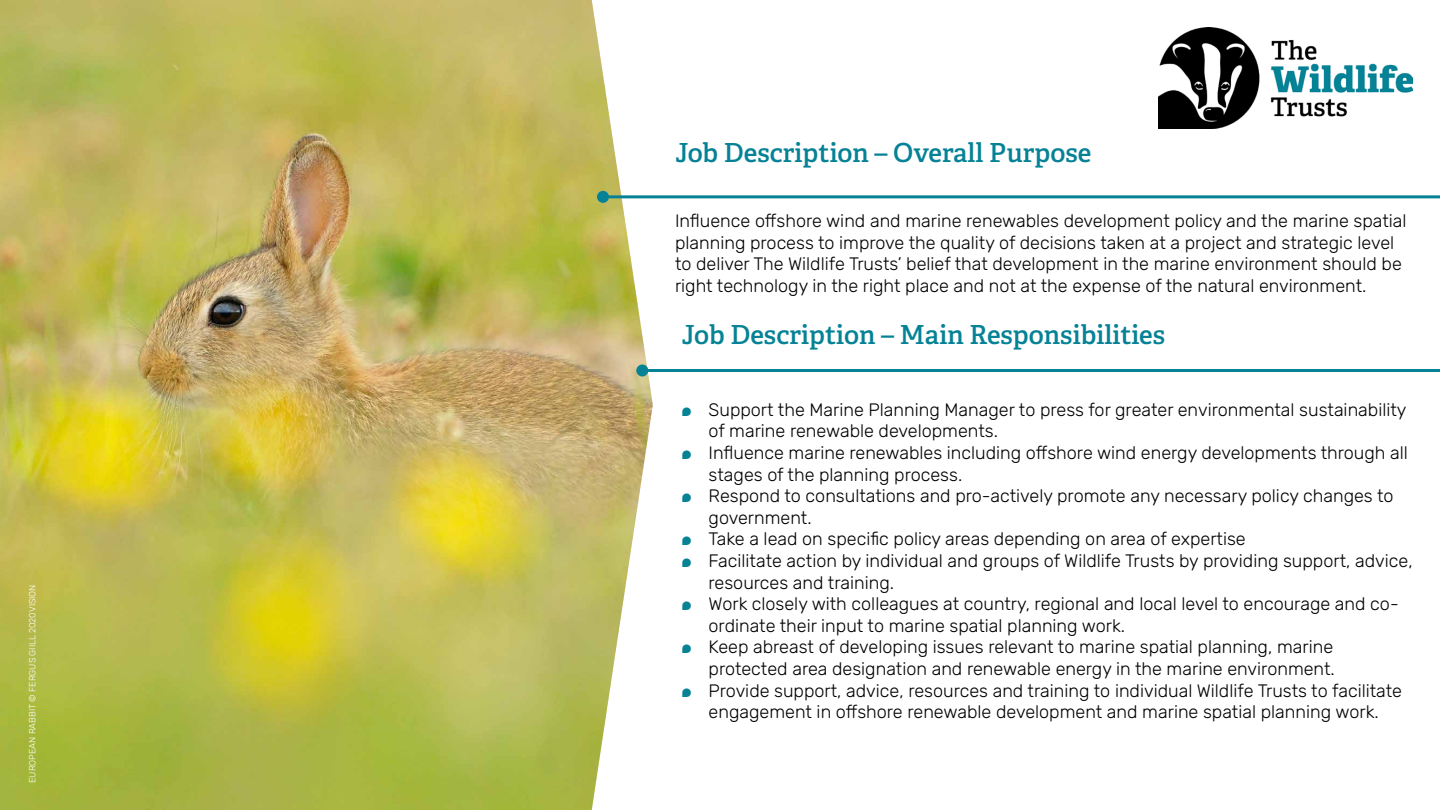
<style>
.page{position:relative;width:1440px;height:810px;background:#fff}
.page>*{position:absolute;margin:0;border:0;box-sizing:border-box;transform-origin:0 0}
.t1{font:600 26.25px "Adelle";color:#058295}
.t2{font:300 18px/21.6px "Rubik";color:#000}
.t3{font:300 9px "Rubik";color:#fff}
.s1{color:#058295}
</style>
<div class="page">
<img style="left:0;top:0;width:653px;height:810px">
<img style="left:1159px;top:27px;width:254px;height:101px">
<hr style="left:603px;top:195px;width:837px;height:3px;background:#058295">
<div style="left:597px;top:191px;width:12px;height:12px;background:#058295;border-radius:50%"></div>
<hr style="left:642px;top:369px;width:798px;height:3px;background:#058295">
<div style="left:636px;top:364px;width:12px;height:12px;background:#058295;border-radius:50%"></div>
<p class="t3" style="left:27px;top:783px;width:200px;rotate:-90deg">EUROPEAN RABBIT © FERGUS GIILL 2020VISION</p>
<h1 class="t1" style="left:675px;top:134px;width:418px">Job Description – Overall Purpose</h1>
<p class="t2" style="left:675px;top:211px;width:733px">Influence offshore wind and marine renewables development policy and the marine spatial planning process to improve the quality of decisions taken at a project and strategic level to deliver The Wildlife Trusts’ belief that development in the marine environment should be right technology in the right place and not at the expense of the natural environment.</p>
<h1 class="t1" style="left:682px;top:315px;width:485px">Job Description – Main Responsibilities</h1>
<p class="t2" style="left:709px;top:399px;width:699px;text-indent:-27px"><span class="s1">•</span> Support the Marine Planning Manager to press for greater environmental sustainability of marine renewable developments.</p>
<p class="t2" style="left:709px;top:442px;width:701px;text-indent:-27px"><span class="s1">•</span> Influence marine renewables including offshore wind energy developments through all stages of the planning process.</p>
<p class="t2" style="left:709px;top:486px;width:686px;text-indent:-27px"><span class="s1">•</span> Respond to consultations and pro-actively promote any necessary policy changes to government.</p>
<p class="t2" style="left:682px;top:529px;width:566px"><span class="s1">•</span> Take a lead on specific policy areas depending on area of expertise</p>
<p class="t2" style="left:709px;top:550px;width:706px;text-indent:-27px"><span class="s1">•</span> Facilitate action by individual and groups of Wildlife Trusts by providing support, advice, resources and training.</p>
<p class="t2" style="left:709px;top:594px;width:692px;text-indent:-27px"><span class="s1">•</span> Work closely with colleagues at country, regional and local level to encourage and co&shy;ordinate their input to marine spatial planning work.</p>
<p class="t2" style="left:682px;top:637px;width:655px;text-align:right"><span class="s1">•</span> Keep abreast of developing issues relevant to marine spatial planning, marine protected area designation and renewable energy in the marine environment.</p>
<p class="t2" style="left:682px;top:680px;width:722px;text-align:center"><span class="s1">•</span> Provide support, advice, resources and training to individual Wildlife Trusts to facilitate engagement in offshore renewable development and marine spatial planning work.</p>
</div>
